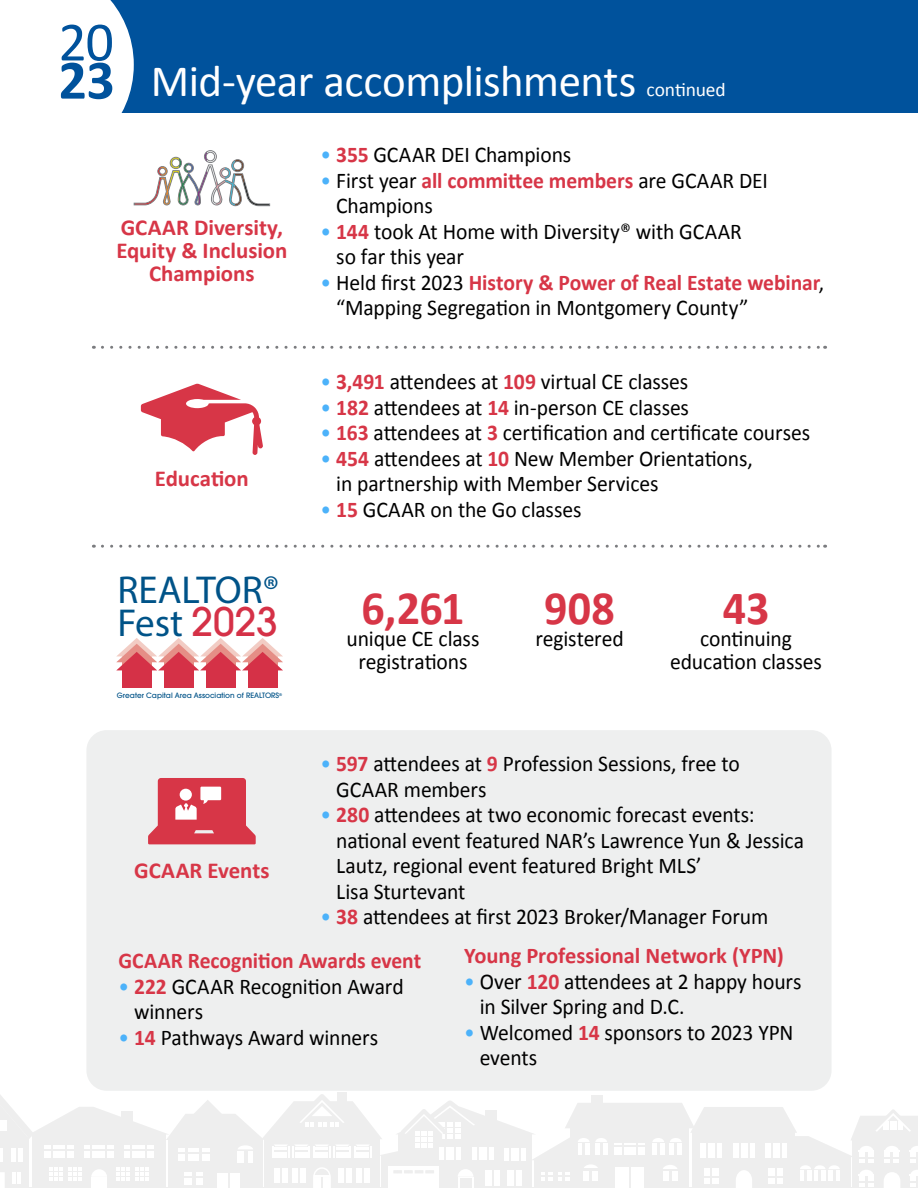
<style>
.page{position:relative;width:918px;height:1188px;background:#fff}
.page>*{position:absolute;margin:0;border:0;box-sizing:border-box;transform-origin:0 0}
.t1{font:55.95px "Calibri";color:#00529c}
.t2{font:700 55.95px "Calibri";color:#00529c}
.t3{font:700 48px "Calibri";letter-spacing:-.005em;color:#d73647;scale:.96 1}
.t4{font:45px "Calibri";letter-spacing:-.015em;color:#fff}
.t5{font:39px/33.3px "Myriad Pro";color:#005388}
.t6{font:700 22.8px/22.8px "Calibri";letter-spacing:-.005em;color:#d73647;text-align:center}
.t7{font:22.5px/25.5px "Calibri";letter-spacing:-.005em;color:#000;scale:.96 1}
.t8{font:700 22.5px "Calibri";letter-spacing:-.005em;color:#d73647}
.t9{font:700 22.5px "Calibri";letter-spacing:-.005em;color:#d73647;scale:.96 1}
.t10{font:19.5px "Calibri";letter-spacing:-.005em;color:#fff}
.t11{font:500 7.35px "ITC Avant Garde Pro";color:#005388}
.s1{font-family:"ITC Avant Garde Pro";font-weight:500;color:#d53147}
.s2{color:#4cb2fa}
.s3{font-weight:700;color:#d73647}
</style>
<div class="page">
<svg style="left:0;top:1092px;width:918px;height:96px"></svg>
<div style="left:86px;top:730px;width:746px;height:361px;background:#eeefef;border-radius:20px"></div>
<div style="left:0;top:0;width:918px;height:113px;background:#00529c"></div>
<svg style="left:148px;top:778px;width:108px;height:66px;background:#de6672"></svg>
<svg style="left:0;top:0;width:270px;height:206px"></svg>
<svg style="left:102px;top:545px;width:724px;height:3px"></svg>
<svg style="left:102px;top:346px;width:724px;height:3px"></svg>
<svg style="left:141px;top:384px;width:122px;height:71px"></svg>
<div style="left:122px;top:670px;width:30px;height:18px;background:#d53147"></div>
<div style="left:164px;top:670px;width:30px;height:18px;background:#d53147"></div>
<div style="left:206px;top:670px;width:30px;height:18px;background:#d53147"></div>
<svg style="left:116px;top:638px;width:167px;height:32px"></svg>
<div style="left:248px;top:670px;width:30px;height:18px;background:#d53147"></div>
<h1 class="t1" style="left:58px;top:7px;width:57px">20</h1>
<h1 class="t2" style="left:58px;top:45px;width:58px">23</h1>
<h3 class="t4" style="left:151px;top:53px;width:487px">Mid-year accomplishments</h3>
<p class="t10" style="left:647px;top:77px;width:81px">continued</p>
<p class="t6" style="left:116px;top:215px;width:173px">GCAAR Diversity,<br>Equity &amp; Inclusion<br>Champions</p>
<p class="t6" style="left:155px;top:466px;width:95px">Education</p>
<h3 class="t5" style="left:117px;top:573px;width:163px">REALTOR®<br>Fest <span class="s1">2023</span></h3>
<p class="t11" style="left:117px;top:691px;width:167px">Greater Capital Area Association of REALTORS<sup>®</sup></p>
<p class="t6" style="left:134px;top:857px;width:137px">GCAAR Events</p>
<p class="t7" style="left:321px;top:141px;width:263px"><span class="s2">•</span> <span class="s3">355</span> GCAAR DEI Champions</p>
<p class="t7" style="left:336px;top:167px;width:451px;text-indent:-16px"><span class="s2">•</span> First year <span class="s3">all committee members</span> are GCAAR DEI<br>Champions</p>
<p class="t7" style="left:336px;top:218px;width:424px;text-indent:-16px"><span class="s2">•</span> <span class="s3">144</span> took At Home with Diversity® with GCAAR so far this year</p>
<p class="t7" style="left:336px;top:269px;width:510px;text-indent:-16px"><span class="s2">•</span> Held first 2023 <span class="s3">History &amp; Power of Real Estate webinar</span>, “Mapping Segregation in Montgomery County”</p>
<p class="t7" style="left:321px;top:368px;width:384px"><span class="s2">•</span> <span class="s3">3,491</span> attendees at <span class="s3">109</span> virtual CE classes</p>
<p class="t7" style="left:321px;top:394px;width:385px"><span class="s2">•</span> <span class="s3">182</span> attendees at <span class="s3">14</span> in-person CE classes</p>
<p class="t7" style="left:321px;top:419px;width:511px"><span class="s2">•</span> <span class="s3">163</span> attendees at <span class="s3">3</span> certification and certificate courses</p>
<p class="t7" style="left:336px;top:445px;width:435px;text-indent:-16px"><span class="s2">•</span> <span class="s3">454</span> attendees at <span class="s3">10</span> New Member Orientations, in partnership with Member Services</p>
<p class="t7" style="left:321px;top:496px;width:273px"><span class="s2">•</span> <span class="s3">15</span> GCAAR on the Go classes</p>
<h2 class="t3" style="left:362px;top:578px;width:109px">6,261</h2>
<p class="t7" style="left:347px;top:627px;width:140px;line-height:22.5px;text-align:center">unique CE class registrations</p>
<h2 class="t3" style="left:544px;top:578px;width:75px">908</h2>
<p class="t7" style="left:535px;top:625px;width:93px">registered</p>
<h2 class="t3" style="left:723px;top:578px;width:50px">43</h2>
<p class="t7" style="left:670px;top:627px;width:160px;line-height:22.5px;text-align:center">continuing education classes</p>
<p class="t7" style="left:336px;top:750px;width:422px;text-indent:-16px"><span class="s2">•</span> <span class="s3">597</span> attendees at <span class="s3">9</span> Profession Sessions, free to<br>GCAAR members</p>
<p class="t7" style="left:336px;top:801px;width:489px;text-indent:-16px"><span class="s2">•</span> <span class="s3">280</span> attendees at two economic forecast events: national event featured NAR’s Lawrence Yun &amp; Jessica Lautz, regional event featured Bright MLS’<br>Lisa Sturtevant</p>
<p class="t7" style="left:321px;top:903px;width:468px"><span class="s2">•</span> <span class="s3">38</span> attendees at first 2023 Broker/Manager Forum</p>
<p class="t9" style="left:119px;top:947px;width:317px">GCAAR Recognition Awards event</p>
<p class="t7" style="left:134px;top:972px;width:282px;text-indent:-16px"><span class="s2">•</span> <span class="s3">222</span> GCAAR Recognition Award winners</p>
<p class="t7" style="left:119px;top:1023px;width:272px"><span class="s2">•</span> <span class="s3">14</span> Pathways Award winners</p>
<p class="t8" style="left:464px;top:942px;width:321px">Young Professional Network (YPN)</p>
<p class="t7" style="left:480px;top:968px;width:337px;text-indent:-16px"><span class="s2">•</span> Over <span class="s3">120</span> attendees at 2 happy hours in Silver Spring and D.C.</p>
<p class="t7" style="left:480px;top:1019px;width:328px;text-indent:-16px"><span class="s2">•</span> Welcomed <span class="s3">14</span> sponsors to 2023 YPN events</p>
</div>
